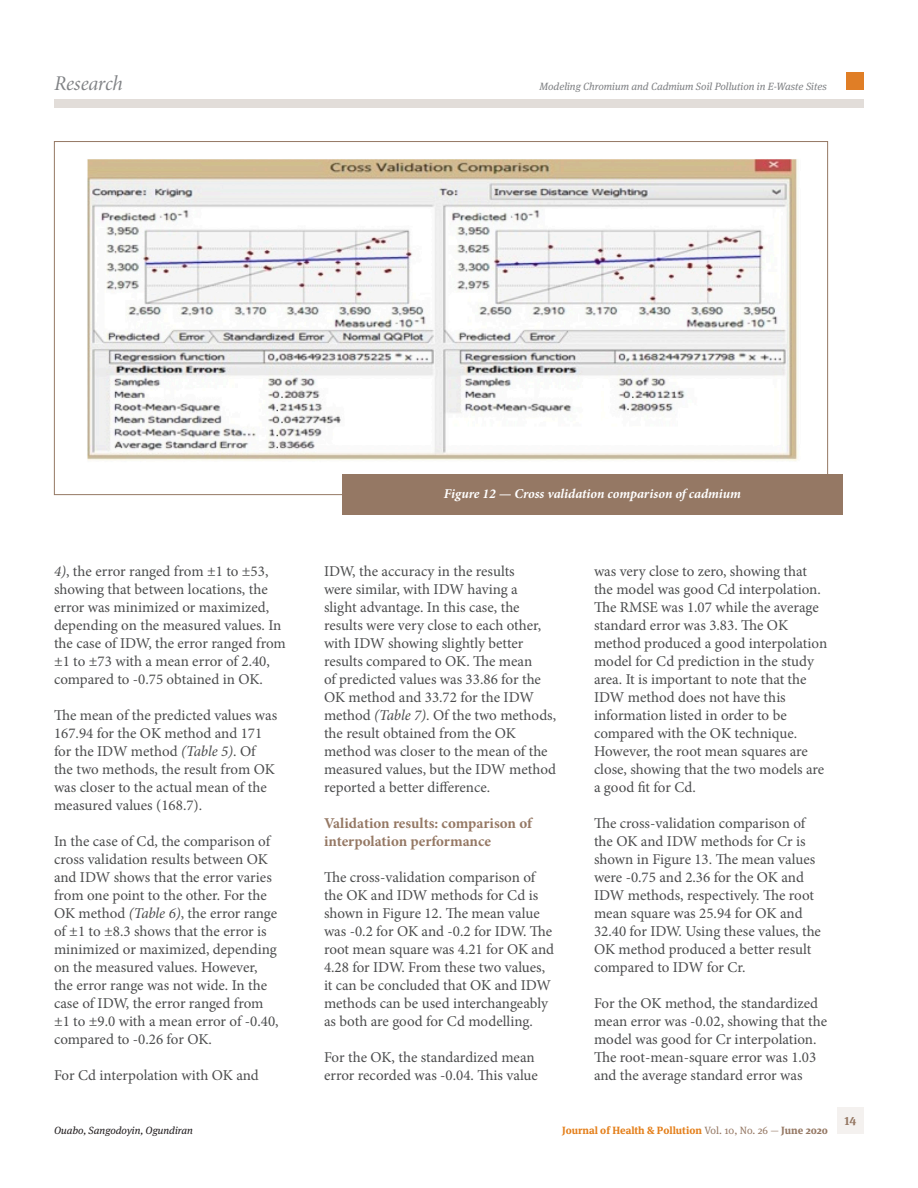
<style>
.page{position:relative;width:918px;height:1188px;background:#fff}
.page>*{position:absolute;margin:0;border:0;box-sizing:border-box;transform-origin:0 0}
.t1{font:21px "Minion Pro It Subh";letter-spacing:-.01em;color:#808285}
.Journal_Paragraph{font:15px/18px "Minion Pro";letter-spacing:-.005em;color:#4b4c4d}
.Journal_Paragraph-2{font:700 15px/18px "Minion Pro";color:#957864}
.Figure_Caption{font:italic 700 13.5px "Minion Pro";letter-spacing:-.005em;color:#fff}
.t2{font:700 12px "Meta Serif Pro";color:#957864}
.t3{font:italic 10.5px "Meta Serif Pro";color:#808285}
.t4{font:700 10.5px "Meta Serif Pro";color:#e4801c}
.t5{font:italic 10.5px "Meta Serif Pro";color:#231f20}
.s1{font-style:italic}
.s2{font-weight:400;color:#957864}
.s3{color:#957864}
</style>
<div class="page">
<div style="left:54px;top:99px;width:810px;height:9px;background:#e2ddd9"></div>
<div style="left:837px;top:1107px;width:27px;height:27px;background:#f4f1ef"></div>
<div style="left:846px;top:72px;width:18px;height:18px;background:#e07e26"></div>
<img style="left:87px;top:159px;width:711px;height:302px">
<div style="left:342px;top:474px;width:501px;height:40px;background:#957864"></div>
<h1 class="t1" style="left:54px;top:70px;width:70px">Research</h1>
<p class="t3" style="left:540px;top:79px;width:289px">Modeling Chromium and Cadmium Soil Pollution in E-Waste Sites</p>
<p class="Journal_Paragraph" style="left:54px;top:562px;width:233px"><span class="s1">4)</span>, the error ranged from ±1 to ±53, showing that between locations, the error was minimized or maximized, depending on the measured values. In the case of IDW, the error ranged from ±1 to ±73 with a mean error of 2.40, compared to -0.75 obtained in OK.</p>
<p class="Journal_Paragraph" style="left:54px;top:706px;width:225px">The mean of the predicted values was<br>167.94 for the OK method and 171 for the IDW method <span class="s1">(Table 5)</span>. Of the two methods, the result from OK was closer to the actual mean of the measured values (168.7).</p>
<p class="Journal_Paragraph" style="left:54px;top:832px;width:226px">In the case of Cd, the comparison of cross validation results between OK and IDW shows that the error varies from one point to the other. For the OK method <span class="s1">(Table 6)</span>, the error range of ±1 to ±8.3 shows that the error is minimized or maximized, depending on the measured values. However, the error range was not wide. In the case of IDW, the error ranged from ±1 to ±9.0 with a mean error of -0.40, compared to -0.26 for OK.</p>
<p class="Journal_Paragraph" style="left:54px;top:1066px;width:206px">For Cd interpolation with OK and</p>
<p class="t5" style="left:54px;top:1123px;width:140px">Ouabo, Sangodoyin, Ogundiran</p>
<p class="Figure_Caption" style="left:444px;top:484px;width:299px">Figure 12 — Cross validation comparison of cadmium</p>
<p class="Journal_Paragraph" style="left:324px;top:562px;width:234px">IDW, the accuracy in the results<br>were similar, with IDW having a<br>slight advantage. In this case, the results were very close to each other, with IDW showing slightly better results compared to OK. The mean<br>of predicted values was 33.86 for the OK method and 33.72 for the IDW method <span class="s1">(Table 7)</span>. Of the two methods, the result obtained from the OK method was closer to the mean of the measured values, but the IDW method reported a better difference.</p>
<p class="Journal_Paragraph-2" style="left:324px;top:814px;width:210px">Validation results: comparison of interpolation performance</p>
<p class="Journal_Paragraph" style="left:324px;top:868px;width:232px">The cross-validation comparison of the OK and IDW methods for Cd is shown in Figure 12. The mean value was -0.2 for OK and -0.2 for IDW. The root mean square was 4.21 for OK and 4.28 for IDW. From these two values, it can be concluded that OK and IDW methods can be used interchangeably as both are good for Cd modelling.</p>
<p class="Journal_Paragraph" style="left:324px;top:1048px;width:215px">For the OK, the standardized mean error recorded was -0.04. This value</p>
<p class="Journal_Paragraph" style="left:594px;top:562px;width:235px">was very close to zero, showing that the model was good Cd interpolation.<br>The RMSE was 1.07 while the average standard error was 3.83. The OK method produced a good interpolation model for Cd prediction in the study area. It is important to note that the<br>IDW method does not have this information listed in order to be compared with the OK technique.<br>However, the root mean squares are close, showing that the two models are a good fit for Cd.</p>
<p class="Journal_Paragraph" style="left:594px;top:814px;width:229px">The cross-validation comparison of the OK and IDW methods for Cr is shown in Figure 13. The mean values were -0.75 and 2.36 for the OK and<br>IDW methods, respectively. The root mean square was 25.94 for OK and<br>32.40 for IDW. Using these values, the<br>OK method produced a better result compared to IDW for Cr.</p>
<p class="Journal_Paragraph" style="left:594px;top:994px;width:235px">For the OK method, the standardized mean error was -0.02, showing that the model was good for Cr interpolation.<br>The root-mean-square error was 1.03 and the average standard error was</p>
<p class="t4" style="left:562px;top:1122px;width:267px">Journal of Health &amp; Pollution <span class="s2">Vol. 10, No. 26 —</span> <span class="s3">June 2020</span></p>
<p class="t2" style="left:845px;top:1111px;width:13px">14</p>
</div>
